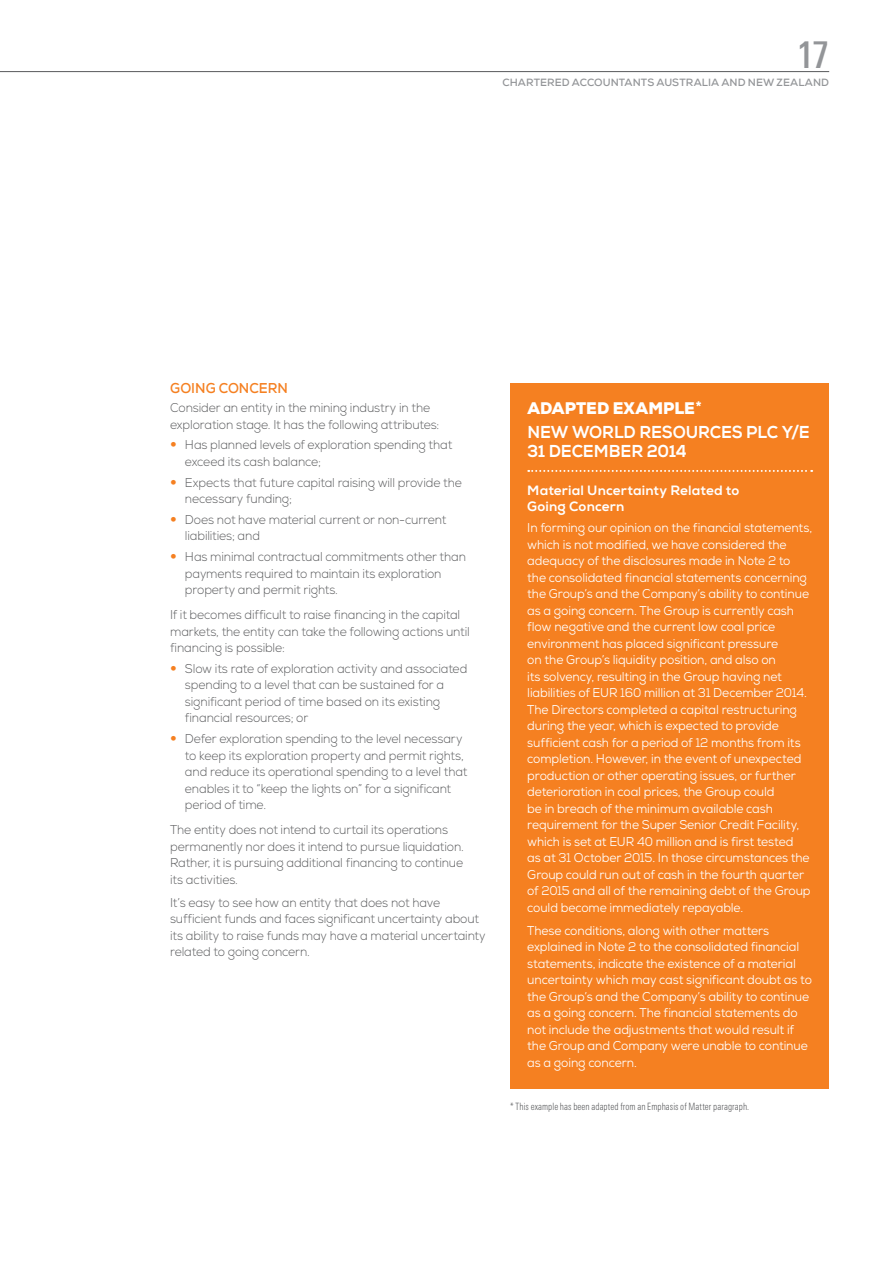
<style>
.page{position:relative;width:893px;height:1263px;background:#fff}
.page>*{position:absolute;margin:0;border:0;box-sizing:border-box;transform-origin:0 0}
.t1{font:500 condensed 37.5px "Linotype Univers";color:#939598}
.t2{font:800 17.25px/19.5px "Nexa";letter-spacing:-.01em;color:#fff;scale:.95 1}
.t3{font:900 16.8px "Nexa";letter-spacing:.005em;color:#fff;scale:.95 1}
.t4{font:700 14.25px "Nexa";letter-spacing:.005em;color:#f58021;scale:.95 1}
.t5{font:800 13.5px/16.5px "Nexa";letter-spacing:.01em;color:#fff}
.t6{font:12.75px/16.5px "Nexa";letter-spacing:-.01em;color:#fff;scale:.95 1}
.t7{font:300 12.75px/16.5px "Nexa";letter-spacing:-.01em;color:#58595b;scale:.95 1}
.t8{font:700 10.5px "Nexa";letter-spacing:.005em;color:#939598}
.t9{font:300 condensed 10.05px "Linotype Univers";letter-spacing:.005em;color:#58595b;scale:.9 1}
.s1{font-family:"Linotype Univers Basic";font-size:13.05px;color:#f58021}
.s2{font-weight:800;font-size:16.5px}
</style>
<div class="page">
<div style="left:510px;top:383px;width:319px;height:706px;background:#f58021"></div>
<svg style="left:528px;top:470px;width:284px;height:2px"></svg>
<hr style="left:0;top:71px;width:829px;height:1px;background:#58595b">
<h1 class="t1" style="left:796px;top:33px;width:34px">17</h1>
<p class="t8" style="left:502px;top:76px;width:328px">CHARTERED ACCOUNTANTS AUSTRALIA AND NEW ZEALAND</p>
<p class="t4" style="left:170px;top:379px;width:126px">GOING CONCERN</p>
<p class="t7" style="left:170px;top:400px;width:285px">Consider an entity in the mining industry in the exploration stage. It has the following attributes:</p>
<p class="t7" style="left:185px;top:437px;width:283px;text-indent:-15px"><span class="s1">•</span> Has planned levels of exploration spending that exceed its cash balance;</p>
<p class="t7" style="left:185px;top:474px;width:293px;text-indent:-15px"><span class="s1">•</span> Expects that future capital raising will provide the necessary funding;</p>
<p class="t7" style="left:185px;top:512px;width:277px;text-indent:-15px"><span class="s1">•</span> Does not have material current or non-current liabilities; and</p>
<p class="t7" style="left:185px;top:549px;width:297px;text-indent:-15px"><span class="s1">•</span> Has minimal contractual commitments other than payments required to maintain its exploration property and permit rights.</p>
<p class="t7" style="left:170px;top:607px;width:317px">If it becomes difficult to raise financing in the capital markets, the entity can take the following actions until financing is possible:</p>
<p class="t7" style="left:185px;top:661px;width:299px;text-indent:-15px"><span class="s1">•</span> Slow its rate of exploration activity and associated spending to a level that can be sustained for a significant period of time based on its existing financial resources; or</p>
<p class="t7" style="left:185px;top:731px;width:299px;text-indent:-15px"><span class="s1">•</span> Defer exploration spending to the level necessary to keep its exploration property and permit rights, and reduce its operational spending to a level that enables it to “keep the lights on” for a significant period of time.</p>
<p class="t7" style="left:170px;top:822px;width:311px">The entity does not intend to curtail its operations permanently nor does it intend to pursue liquidation.<br>Rather, it is pursuing additional financing to continue its activities.</p>
<p class="t7" style="left:170px;top:894px;width:334px">It’s easy to see how an entity that does not have sufficient funds and faces significant uncertainty about its ability to raise funds may have a material uncertainty related to going concern.</p>
<h3 class="t3" style="left:527px;top:397px;width:185px">ADAPTED EXAMPLE<span class="s2">*</span></h3>
<h2 class="t2" style="left:527px;top:422px;width:299px">NEW WORLD RESOURCES PLC Y/E<br>31 DECEMBER 2014</h2>
<p class="t5" style="left:527px;top:482px;width:214px">Material Uncertainty Related to<br>Going Concern</p>
<p class="t6" style="left:527px;top:520px;width:301px">In forming our opinion on the financial statements, which is not modified, we have considered the adequacy of the disclosures made in Note 2 to the consolidated financial statements concerning the Group’s and the Company’s ability to continue as a going concern. The Group is currently cash flow negative and the current low coal price environment has placed significant pressure<br>on the Group’s liquidity position, and also on<br>its solvency, resulting in the Group having net liabilities of EUR 160 million at 31 December 2014.<br>The Directors completed a capital restructuring during the year, which is expected to provide sufficient cash for a period of 12 months from its completion. However, in the event of unexpected production or other operating issues, or further deterioration in coal prices, the Group could<br>be in breach of the minimum available cash requirement for the Super Senior Credit Facility, which is set at EUR 40 million and is first tested<br>as at 31 October 2015. In those circumstances the Group could run out of cash in the fourth quarter of 2015 and all of the remaining debt of the Group could become immediately repayable.</p>
<p class="t6" style="left:527px;top:922px;width:301px">These conditions, along with other matters explained in Note 2 to the consolidated financial statements, indicate the existence of a material uncertainty which may cast significant doubt as to the Group’s and the Company’s ability to continue as a going concern. The financial statements do not include the adjustments that would result if the Group and Company were unable to continue as a going concern.</p>
<p class="t9" style="left:510px;top:1101px;width:267px">* This example has been adapted from an Emphasis of Matter paragraph.</p>
</div>
